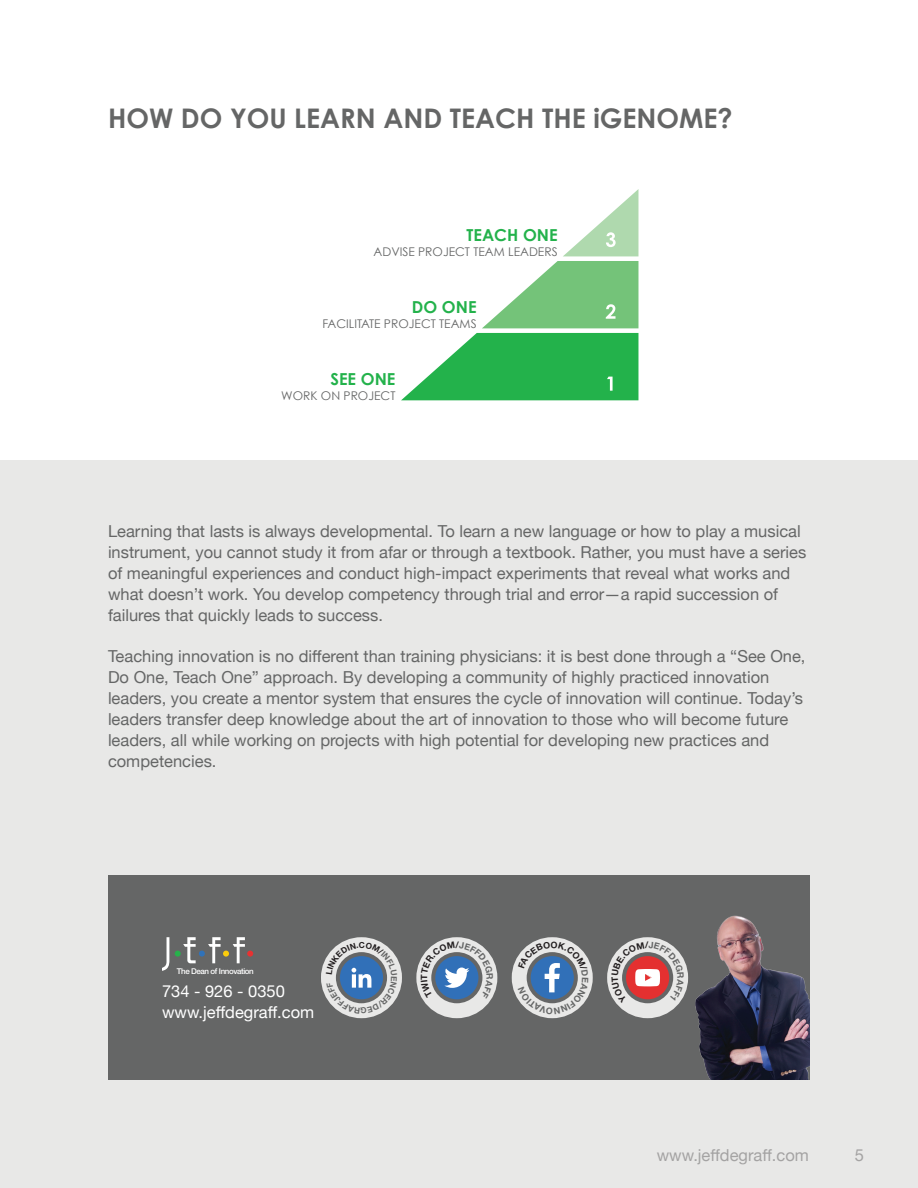
<style>
.page{position:relative;width:918px;height:1188px;background:#fff}
.page>*{position:absolute;margin:0;border:0;box-sizing:border-box;transform-origin:0 0}
.t1{font:700 27px "Century Gothic";color:#656666}
.t2{font:16.5px/21px "Helvetica Neue";color:#656666}
.t3{font:16.5px "Helvetica Neue";color:#fff}
.t4{font:16.5px "Helvetica Neue";color:#a4a3a3}
.t5{font:700 16.5px "Century Gothic";color:#23b24b}
.t6{font:12px "Century Gothic";color:#656666}
.t7{font:500 7.95px "Helvetica Neue";letter-spacing:-.05em;color:#fff}
</style>
<div class="page">
<div style="left:0;top:461px;width:918px;height:727px;background:#e8e8e7"></div>
<div style="left:108px;top:875px;width:702px;height:205px;background:#656666"></div>
<svg style="left:401px;top:189px;width:237px;height:211px"></svg>
<svg style="left:162px;top:937px;width:7px;height:34px"></svg>
<svg style="left:175px;top:937px;width:78px;height:26px"></svg>
<img style="left:695px;top:915px;width:115px;height:165px">
<div style="left:321px;top:937px;width:81px;height:81px;border:15px solid #e8e8e7;border-radius:50%"></div>
<div style="left:416px;top:937px;width:81px;height:81px;border:15px solid #e8e8e7;border-radius:50%"></div>
<div style="left:512px;top:937px;width:81px;height:81px;border:15px solid #e8e8e7;border-radius:50%"></div>
<div style="left:607px;top:937px;width:81px;height:81px;border:15px solid #e8e8e7;border-radius:50%"></div>
<svg style="left:326px;top:942px;width:71px;height:72px"></svg>
<svg style="left:421px;top:941px;width:72px;height:58px"></svg>
<svg style="left:518px;top:941px;width:70px;height:73px"></svg>
<svg style="left:611px;top:941px;width:73px;height:62px"></svg>
<h1 class="t1" style="left:108px;top:101px;width:626px">HOW DO YOU LEARN AND TEACH THE iGENOME?</h1>
<p class="t5" style="left:467px;top:225px;width:93px">TEACH ONE</p>
<p class="t6" style="left:374px;top:245px;width:186px">ADVISE PROJECT TEAM LEADERS</p>
<p class="t5" style="left:412px;top:297px;width:66px">DO ONE</p>
<p class="t6" style="left:322px;top:317px;width:156px">FACILITATE PROJECT TEAMS</p>
<p class="t5" style="left:330px;top:369px;width:67px">SEE ONE</p>
<p class="t6" style="left:281px;top:389px;width:116px">WORK ON PROJECT</p>
<p class="t2" style="left:108px;top:521px;width:700px">Learning that lasts is always developmental. To learn a new language or how to play a musical instrument, you cannot study it from afar or through a textbook. Rather, you must have a series of meaningful experiences and conduct high-impact experiments that reveal what works and what doesn’t work. You develop competency through trial and error—a rapid succession of failures that quickly leads to success.</p>
<p class="t2" style="left:108px;top:647px;width:699px">Teaching innovation is no different than training physicians: it is best done through a “See One, Do One, Teach One” approach. By developing a community of highly practiced innovation leaders, you create a mentor system that ensures the cycle of innovation will continue. Today’s leaders transfer deep knowledge about the art of innovation to those who will become future leaders, all while working on projects with high potential for developing new practices and competencies.</p>
<p class="t7" style="left:177px;top:964px;width:78px">The Dean of Innovation</p>
<p class="t3" style="left:162px;top:980px;width:124px">734 - 926 - 0350</p>
<p class="t3" style="left:162px;top:1000px;width:154px">www.jeffdegraff.com</p>
<p class="t4" style="left:657px;top:1143px;width:154px">www.jeffdegraff.com</p>
<p class="t4" style="left:855px;top:1143px;width:11px">5</p>
</div>
